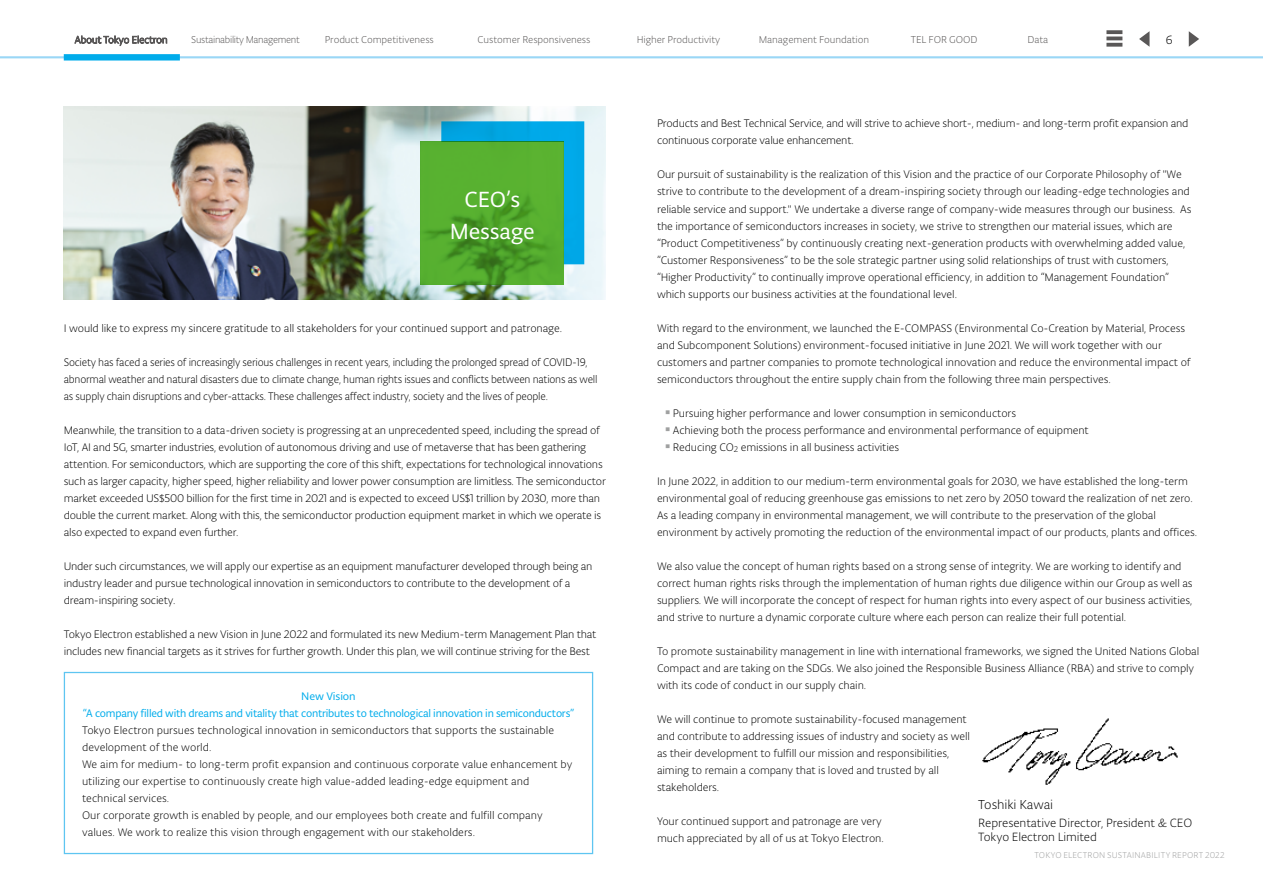
<style>
.page{position:relative;width:1263px;height:893px;background:#fff}
.page>*{position:absolute;margin:0;border:0;box-sizing:border-box;transform-origin:0 0}
.t1{font:23.4px/31.8px "Typonine Sans";letter-spacing:-.005em;color:#fff;text-align:center}
.t2{font:300 13.8px "Typonine Sans";letter-spacing:-.005em;color:#000}
.t3{font:300 12.75px/13.8px "Typonine Sans";letter-spacing:-.005em;color:#000}
.t4{font:300 11.7px/17px "Typonine Sans";letter-spacing:-.01em;color:#000}
.t5{font:300 11.7px/17px "Typonine Sans";letter-spacing:-.01em;color:#000;scale:.95 1}
.t6{font:11.7px/17px "Typonine Sans";letter-spacing:-.02em;color:#00aceb;text-align:center}
.t7{font:300 10.65px "Typonine Sans";letter-spacing:-.005em;color:#595757}
.t8{font:300 10.65px "Typonine Sans";letter-spacing:-.03em;color:#595757}
.t9{font:300 9px "Typonine Sans";letter-spacing:.02em;color:#9fa0a0}
</style>
<div class="page">
<div style="left:64px;top:672px;width:529px;height:182px;border:1px solid #5ec5f1"></div>
<img style="left:64px;top:106px;width:542px;height:194px">
<svg style="left:421px;top:121px;width:163px;height:164px;background:#46ab57"></svg>
<img style="left:982px;top:718px;width:196px;height:67px">
<hr style="left:0;top:56px;width:1263px;height:2px;background:#9ad7f6">
<svg style="left:1139px;top:31px;width:10px;height:16px"></svg>
<svg style="left:1189px;top:31px;width:10px;height:16px"></svg>
<svg style="left:1106px;top:30px;width:16px;height:4px"></svg>
<hr style="left:1106px;top:37px;width:16px;height:3px;background:#595757">
<svg style="left:1106px;top:43px;width:16px;height:4px"></svg>
<div style="left:64px;top:54px;width:116px;height:7px;background:#00aceb"></div>
<p class="t7" style="left:75px;top:34px;width:94px">About Tokyo Electron</p>
<p class="t8" style="left:191px;top:34px;width:110px">Sustainability Management</p>
<p class="t7" style="left:325px;top:34px;width:111px">Product Competitiveness</p>
<p class="t7" style="left:478px;top:34px;width:114px">Customer Responsiveness</p>
<p class="t7" style="left:637px;top:34px;width:85px">Higher Productivity</p>
<p class="t7" style="left:759px;top:34px;width:112px">Management Foundation</p>
<p class="t7" style="left:911px;top:34px;width:68px">TEL FOR GOOD</p>
<p class="t7" style="left:1027px;top:34px;width:22px">Data</p>
<p class="t3" style="left:1166px;top:33px;width:8px">6</p>
<h1 class="t1" style="left:450px;top:183px;width:87px">CEO’s<br>Message</h1>
<p class="t4" style="left:64px;top:319px;width:500px">I would like to express my sincere gratitude to all stakeholders for your continued support and patronage.</p>
<p class="t5" style="left:64px;top:353px;width:563px">Society has faced a series of increasingly serious challenges in recent years, including the prolonged spread of COVID-19, abnormal weather and natural disasters due to climate change, human rights issues and conflicts between nations as well as supply chain disruptions and cyber-attacks. These challenges affect industry, society and the lives of people.</p>
<p class="t4" style="left:64px;top:421px;width:544px">Meanwhile, the transition to a data-driven society is progressing at an unprecedented speed, including the spread of IoT, AI and 5G, smarter industries, evolution of autonomous driving and use of metaverse that has been gathering attention. For semiconductors, which are supporting the core of this shift, expectations for technological innovations such as larger capacity, higher speed, higher reliability and lower power consumption are limitless. The semiconductor market exceeded US$500 billion for the first time in 2021 and is expected to exceed US$1 trillion by 2030, more than double the current market. Along with this, the semiconductor production equipment market in which we operate is also expected to expand even further.</p>
<p class="t4" style="left:64px;top:557px;width:530px">Under such circumstances, we will apply our expertise as an equipment manufacturer developed through being an industry leader and pursue technological innovation in semiconductors to contribute to the development of a dream-inspiring society.</p>
<p class="t4" style="left:64px;top:625px;width:534px">Tokyo Electron established a new Vision in June 2022 and formulated its new Medium-term Management Plan that includes new financial targets as it strives for further growth. Under this plan, we will continue striving for the Best</p>
<p class="t6" style="left:83px;top:687px;width:493px">New Vision<br>“A company filled with dreams and vitality that contributes to technological innovation in semiconductors”</p>
<p class="t4" style="left:82px;top:721px;width:492px">Tokyo Electron pursues technological innovation in semiconductors that supports the sustainable development of the world.<br>We aim for medium- to long-term profit expansion and continuous corporate value enhancement by utilizing our expertise to continuously create high value-added leading-edge equipment and technical services.<br>Our corporate growth is enabled by people, and our employees both create and fulfill company values. We work to realize this vision through engagement with our stakeholders.</p>
<p class="t4" style="left:657px;top:115px;width:533px">Products and Best Technical Service, and will strive to achieve short-, medium- and long-term profit expansion and continuous corporate value enhancement.</p>
<p class="t4" style="left:657px;top:166px;width:536px">Our pursuit of sustainability is the realization of this Vision and the practice of our Corporate Philosophy of "We strive to contribute to the development of a dream-inspiring society through our leading-edge technologies and reliable service and support." We undertake a diverse range of company-wide measures through our business. As the importance of semiconductors increases in society, we strive to strengthen our material issues, which are “Product Competitiveness” by continuously creating next-generation products with overwhelming added value, ”Customer Responsiveness” to be the sole strategic partner using solid relationships of trust with customers, “Higher Productivity” to continually improve operational efficiency, in addition to “Management Foundation” which supports our business activities at the foundational level.</p>
<p class="t4" style="left:657px;top:319px;width:535px">With regard to the environment, we launched the E-COMPASS (Environmental Co-Creation by Material, Process and Subcomponent Solutions) environment-focused initiative in June 2021. We will work together with our customers and partner companies to promote technological innovation and reduce the environmental impact of semiconductors throughout the entire supply chain from the following three main perspectives.</p>
<p class="t4" style="left:665px;top:404px;width:352px"><sup>■</sup> Pursuing higher performance and lower consumption in semiconductors</p>
<p class="t4" style="left:665px;top:421px;width:425px"><sup>■</sup> Achieving both the process performance and environmental performance of equipment</p>
<p class="t4" style="left:665px;top:438px;width:235px"><sup>■</sup> Reducing CO<sub>2</sub> emissions in all business activities</p>
<p class="t4" style="left:657px;top:472px;width:542px">In June 2022, in addition to our medium-term environmental goals for 2030, we have established the long-term environmental goal of reducing greenhouse gas emissions to net zero by 2050 toward the realization of net zero.<br>As a leading company in environmental management, we will contribute to the preservation of the global environment by actively promoting the reduction of the environmental impact of our products, plants and offices.</p>
<p class="t4" style="left:657px;top:557px;width:537px">We also value the concept of human rights based on a strong sense of integrity. We are working to identify and correct human rights risks through the implementation of human rights due diligence within our Group as well as suppliers. We will incorporate the concept of respect for human rights into every aspect of our business activities, and strive to nurture a dynamic corporate culture where each person can realize their full potential.</p>
<p class="t4" style="left:657px;top:642px;width:544px">To promote sustainability management in line with international frameworks, we signed the United Nations Global<br>Compact and are taking on the SDGs. We also joined the Responsible Business Alliance (RBA) and strive to comply with its code of conduct in our supply chain.</p>
<p class="t4" style="left:657px;top:710px;width:314px">We will continue to promote sustainability-focused management and contribute to addressing issues of industry and society as well as their development to fulfill our mission and responsibilities, aiming to remain a company that is loved and trusted by all stakeholders.</p>
<p class="t4" style="left:657px;top:812px;width:228px">Your continued support and patronage are very much appreciated by all of us at Tokyo Electron.</p>
<p class="t2" style="left:978px;top:797px;width:77px">Toshiki Kawai</p>
<p class="t3" style="left:978px;top:816px;width:216px">Representative Director, President &amp; CEO<br>Tokyo Electron Limited</p>
<p class="t9" style="left:1034px;top:850px;width:192px">TOKYO ELECTRON SUSTAINABILITY REPORT 2022</p>
</div>
